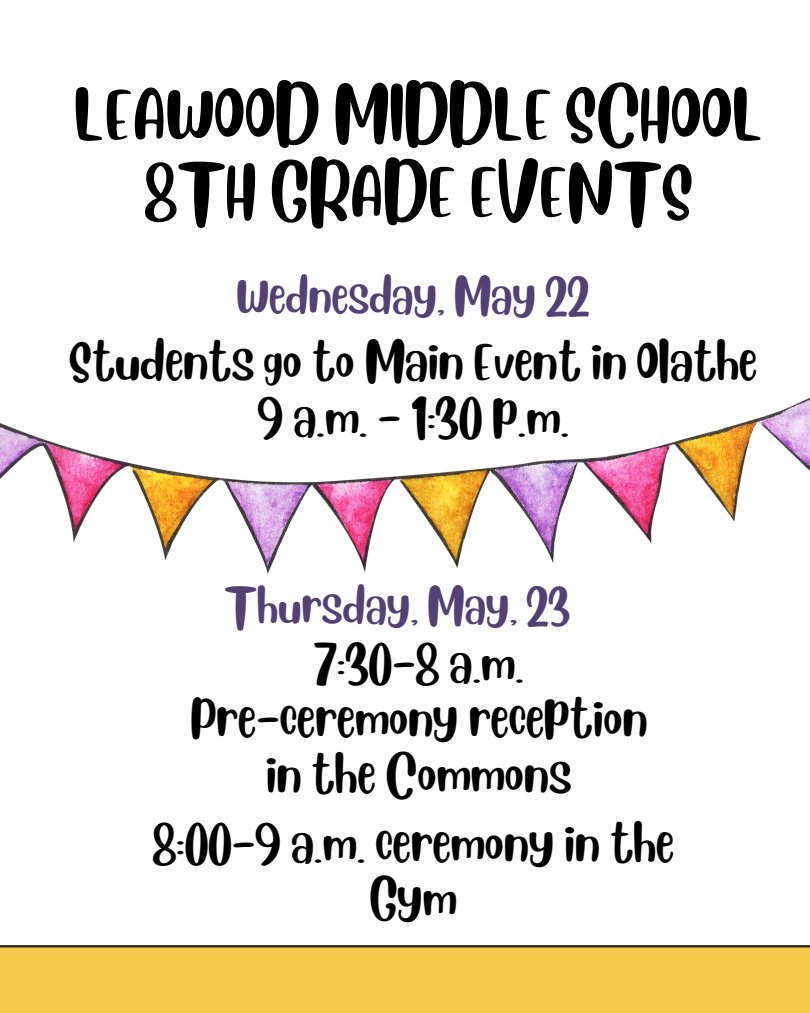
<style>
.page{position:relative;width:810px;height:1013px;background:#fff}
.page>*{position:absolute;margin:0;border:0;box-sizing:border-box;transform-origin:0 0}
.t1{font:55.2px/77.2px "Blueberry";color:#000;text-align:center}
.t2{font:40.1px/55.5px "Blueberry";color:#000;text-align:center}
.t3{font:37.1px "Blueberry";color:#534173}
</style>
<div class="page">
<div style="left:0;top:945px;width:810px;height:67px;background:#f2ca48"></div>
<img style="left:0;top:397px;width:810px;height:176px">
<p class="t1" style="left:74px;top:67px;width:691px">LEAWOOD MIDDLE SCHOOL<br>8TH GRADE EVENTS</p>
<p class="t3" style="left:237px;top:268px;width:354px">Wednesday, May 22</p>
<p class="t2" style="left:70px;top:328px;width:689px">Students go to Main Event in Olathe</p>
<p class="t2" style="left:258px;top:383px;width:313px">9 a.m. - 1:30 p.m.</p>
<p class="t3" style="left:225px;top:578px;width:347px">Thursday, May, 23</p>
<p class="t2" style="left:314px;top:629px;width:212px">7:30-8 a.m.</p>
<p class="t2" style="left:190px;top:684px;width:459px">Pre-ceremony reception in the Commons</p>
<p class="t2" style="left:153px;top:809px;width:523px">8:00-9 a.m. ceremony in the<br>Gym</p>
</div>
